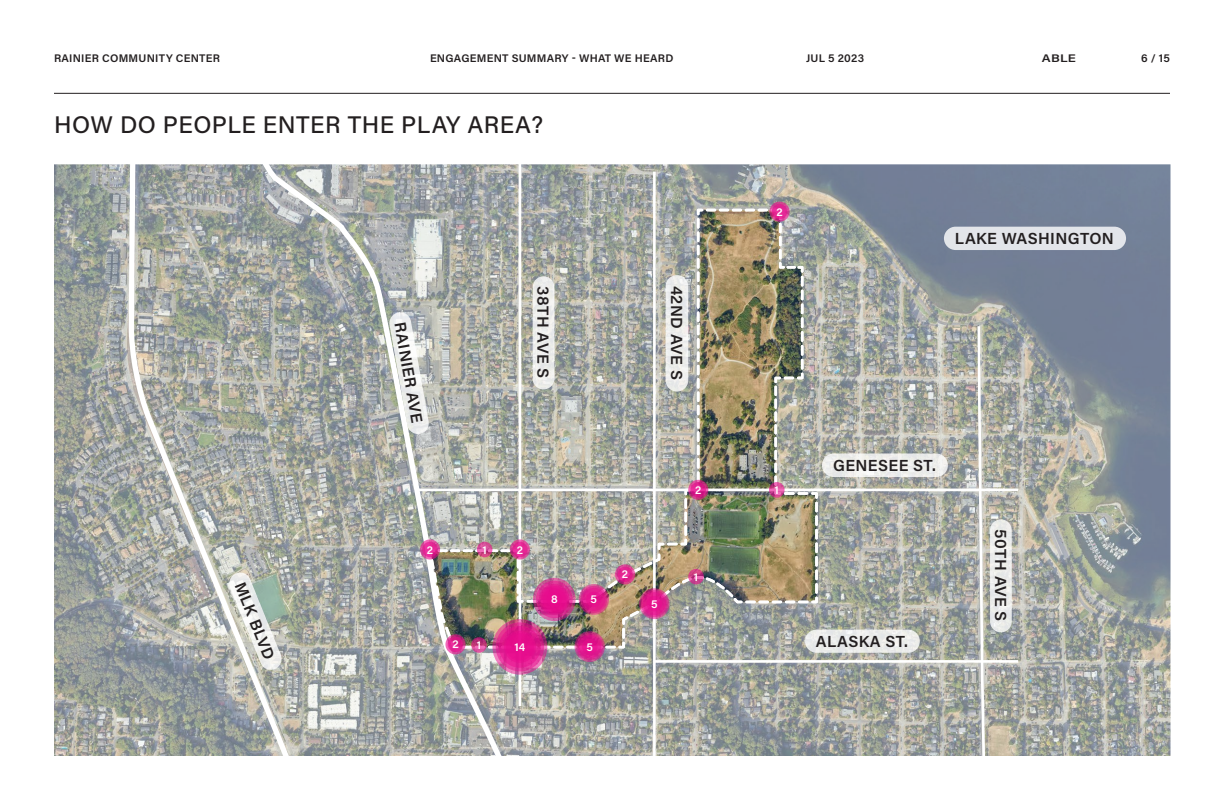
<style>
.page{position:relative;width:1224px;height:792px;background:#fff}
.page>*{position:absolute;margin:0;border:0;box-sizing:border-box;transform-origin:0 0}
.H2_-_PAGE_TITLE{font:500 24px "Acumin Pro";letter-spacing:.02em;color:#231f20}
.D3_-_DIAGRAM_TYPICAL{font:600 16px "Acumin Pro";letter-spacing:.025em;color:#231f20}
.H3_-_STANDARD{font:600 11px "Acumin Pro";letter-spacing:.02em;color:#231f20}
.H4_-_REFERENCE{font:600 11px "Acumin Pro";color:#fff}
.H3_-_STANDARD-2{font:600 11px "Acumin Pro";letter-spacing:.02em;color:#231f20;scale:1.2 1}
</style>
<div class="page">
<hr style="left:54px;top:93px;width:1116px;height:1px;background:#231f20">
<img style="left:54px;top:164px;width:1117px;height:592px">
<img style="left:572px;top:207px;width:247px;height:443px">
<hr style="left:653px;top:172px;width:3px;height:620px;background:#fff">
<hr style="left:654px;top:660px;width:364px;height:3px;background:#fff">
<svg style="left:346px;top:164px;width:226px;height:592px;background:#a9aca6"></svg>
<svg style="left:615px;top:564px;width:20px;height:20px"></svg>
<svg style="left:976px;top:324px;width:29px;height:432px;background:#b6b7ae"></svg>
<hr style="left:416px;top:489px;width:602px;height:2px;background:#fff">
<svg style="left:126px;top:164px;width:220px;height:592px;background:#a8aba6"></svg>
<svg style="left:492px;top:619px;width:55px;height:56px"></svg>
<svg style="left:496px;top:622px;width:48px;height:49px"></svg>
<svg style="left:499px;top:626px;width:42px;height:42px"></svg>
<div style="left:504px;top:631px;width:32px;height:32px;background:#e2118d;border-radius:50%"></div>
<div style="left:506px;top:633px;width:28px;height:28px;background:#ea098d;border-radius:50%"></div>
<svg style="left:533px;top:578px;width:43px;height:43px"></svg>
<svg style="left:575px;top:631px;width:30px;height:31px"></svg>
<svg style="left:639px;top:588px;width:31px;height:31px"></svg>
<svg style="left:579px;top:584px;width:30px;height:31px"></svg>
<svg style="left:536px;top:581px;width:37px;height:37px"></svg>
<svg style="left:539px;top:584px;width:30px;height:31px"></svg>
<svg style="left:576px;top:633px;width:27px;height:27px"></svg>
<svg style="left:641px;top:590px;width:27px;height:27px"></svg>
<svg style="left:580px;top:586px;width:27px;height:27px"></svg>
<div style="left:541px;top:586px;width:27px;height:27px;background:#e3128d;border-radius:50%"></div>
<div style="left:543px;top:588px;width:23px;height:23px;background:#ea098d;border-radius:50%"></div>
<svg style="left:578px;top:635px;width:23px;height:23px"></svg>
<svg style="left:643px;top:592px;width:23px;height:23px"></svg>
<svg style="left:582px;top:588px;width:23px;height:23px"></svg>
<svg style="left:617px;top:567px;width:16px;height:15px"></svg>
<div style="left:582px;top:639px;width:16px;height:15px;background:#e3118d;border-radius:50%"></div>
<div style="left:647px;top:596px;width:15px;height:15px;background:#e6148f;border-radius:50%"></div>
<div style="left:586px;top:592px;width:16px;height:15px;background:#e5128b;border-radius:50%"></div>
<svg style="left:688px;top:569px;width:16px;height:15px"></svg>
<svg style="left:471px;top:637px;width:16px;height:16px"></svg>
<svg style="left:477px;top:542px;width:15px;height:15px"></svg>
<svg style="left:769px;top:482px;width:16px;height:16px"></svg>
<svg style="left:510px;top:539px;width:20px;height:21px"></svg>
<div style="left:512px;top:542px;width:16px;height:15px;background:#e52895;border-radius:50%"></div>
<svg style="left:420px;top:539px;width:20px;height:21px"></svg>
<svg style="left:422px;top:542px;width:16px;height:15px"></svg>
<svg style="left:445px;top:634px;width:21px;height:20px"></svg>
<svg style="left:448px;top:637px;width:15px;height:15px"></svg>
<svg style="left:688px;top:480px;width:20px;height:20px"></svg>
<svg style="left:690px;top:482px;width:16px;height:16px"></svg>
<svg style="left:769px;top:202px;width:21px;height:20px"></svg>
<div style="left:772px;top:204px;width:15px;height:15px;background:#e52895;border-radius:50%"></div>
<div style="left:990px;top:519px;width:22px;height:113px;background:#ecedeb;border-radius:11px"></div>
<div style="left:822px;top:453px;width:126px;height:24px;background:#eeeeec;border-radius:12px"></div>
<div style="left:944px;top:227px;width:182px;height:23px;background:#e3e5ea;border-radius:12px"></div>
<div style="left:805px;top:630px;width:115px;height:23px;background:#ebecea;border-radius:12px"></div>
<svg style="left:389px;top:311px;width:41px;height:124px"></svg>
<div style="left:666px;top:275px;width:22px;height:117px;background:#ecedeb;border-radius:11px"></div>
<div style="left:533px;top:276px;width:21px;height:113px;background:#ecedeb;border-radius:11px"></div>
<svg style="left:228px;top:571px;width:55px;height:100px"></svg>
<p class="H3_-_STANDARD" style="left:54px;top:51px;width:168px">RAINIER COMMUNITY CENTER</p>
<p class="H3_-_STANDARD" style="left:430px;top:51px;width:245px">ENGAGEMENT SU MMARY - WHAT WE HEARD</p>
<p class="H3_-_STANDARD" style="left:806px;top:51px;width:60px">JUL 5 2023</p>
<p class="H3_-_STANDARD-2" style="left:1042px;top:51px;width:30px">ABLE</p>
<p class="H3_-_STANDARD" style="left:1141px;top:51px;width:30px">6 / 15</p>
<p class="H2_-_PAGE_TITLE" style="left:54px;top:108px;width:491px">HOW DO PEOPLE ENTER THE PLAY AREA?</p>
<p class="D3_-_DIAGRAM_TYPICAL" style="left:250px;top:579px;width:83px;rotate:68deg">MLK BLVD</p>
<p class="D3_-_DIAGRAM_TYPICAL" style="left:411px;top:321px;width:103px;rotate:80deg">RAINIER AVE</p>
<p class="D3_-_DIAGRAM_TYPICAL" style="left:554px;top:286px;width:93px;rotate:90deg">38TH AVE S</p>
<p class="D3_-_DIAGRAM_TYPICAL" style="left:688px;top:286px;width:96px;rotate:90deg">42ND AVE S</p>
<p class="H4_-_REFERENCE" style="left:427px;top:542px;width:8px">2</p>
<p class="H4_-_REFERENCE" style="left:517px;top:542px;width:8px">2</p>
<p class="H4_-_REFERENCE" style="left:482px;top:542px;width:6px">1</p>
<p class="H4_-_REFERENCE" style="left:695px;top:482px;width:8px">2</p>
<p class="H4_-_REFERENCE" style="left:551px;top:592px;width:8px">8</p>
<p class="H4_-_REFERENCE" style="left:591px;top:592px;width:8px">5</p>
<p class="H4_-_REFERENCE" style="left:622px;top:567px;width:8px">2</p>
<p class="H4_-_REFERENCE" style="left:694px;top:569px;width:6px">1</p>
<p class="H4_-_REFERENCE" style="left:651px;top:596px;width:8px">5</p>
<p class="H4_-_REFERENCE" style="left:452px;top:637px;width:8px">2</p>
<p class="H4_-_REFERENCE" style="left:477px;top:638px;width:6px">1</p>
<p class="H4_-_REFERENCE" style="left:514px;top:639px;width:12px">14</p>
<p class="H4_-_REFERENCE" style="left:586px;top:639px;width:8px">5</p>
<p class="H4_-_REFERENCE" style="left:776px;top:204px;width:8px">2</p>
<p class="D3_-_DIAGRAM_TYPICAL" style="left:955px;top:227px;width:161px">LAKE WASHINGTON</p>
<p class="H4_-_REFERENCE" style="left:775px;top:482px;width:6px">1</p>
<p class="D3_-_DIAGRAM_TYPICAL" style="left:833px;top:454px;width:104px">GENESEE ST.</p>
<p class="D3_-_DIAGRAM_TYPICAL" style="left:816px;top:630px;width:94px">ALASKA ST.</p>
<p class="D3_-_DIAGRAM_TYPICAL" style="left:1012px;top:529px;width:93px;rotate:90deg">50TH AVE S</p>
</div>
